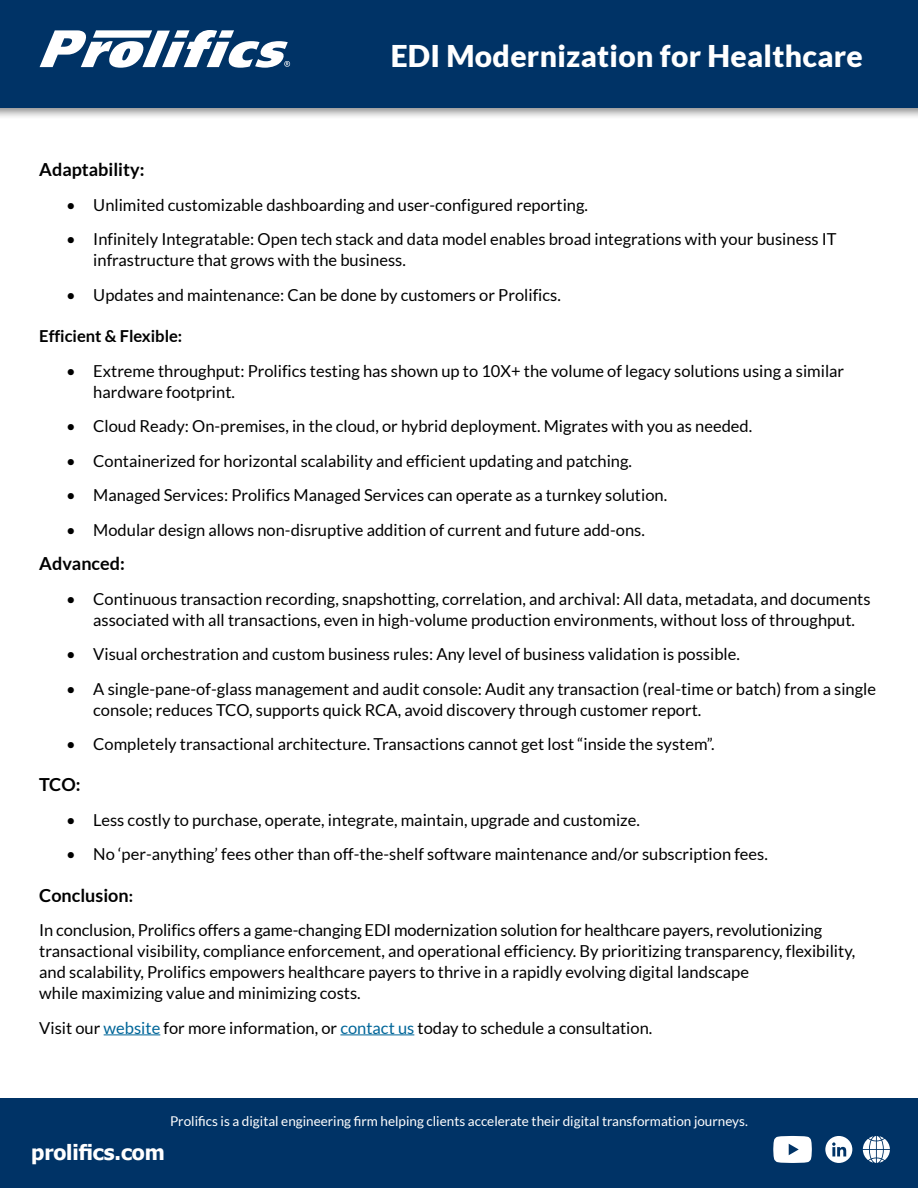
<style>
.page{position:relative;width:918px;height:1188px;background:#fff}
.page>*{position:absolute;margin:0;border:0;box-sizing:border-box;transform-origin:0 0}
.t1{font:900 30px "Lato";letter-spacing:.01em;color:#fff}
.t2{font:700 21px "Tahoma";letter-spacing:-.005em;color:#fff}
.t3{font:700 18px "Lato";color:#000}
.t4{font:16.5px/21px "Lato";color:#000}
.t5{font:700 16.5px "Lato";color:#000}
.t6{font:13.5px "Lato";color:#fff}
.s1{font-size:16.5px}
.s2{color:#069}
</style>
<div class="page">
<hr style="left:104px;top:1034px;width:56px;height:1px;background:#069">
<hr style="left:340px;top:1034px;width:74px;height:1px;background:#069">
<div style="left:0;top:1099px;width:918px;height:89px;background:#036"></div>
<svg style="left:863px;top:1136px;width:27px;height:27px"></svg>
<svg style="left:825px;top:1136px;width:27px;height:27px"></svg>
<svg style="left:773px;top:1136px;width:39px;height:27px"></svg>
<div style="left:0;top:0;width:918px;height:119px;background:#000;opacity:.45"></div>
<div style="left:0;top:0;width:918px;height:107px;background:#036"></div>
<svg style="left:40px;top:30px;width:250px;height:38px"></svg>
<h1 class="t1" style="left:391px;top:38px;width:474px">EDI Modernization for Healthcare</h1>
<p class="t3" style="left:39px;top:160px;width:107px">Adaptability:</p>
<p class="t4" style="left:66px;top:194px;width:523px">• Unlimited customizable dashboarding and user-configured reporting.</p>
<p class="t4" style="left:93px;top:229px;width:745px;text-indent:-27px">• Infinitely Integratable: Open tech stack and data model enables broad integrations with your business IT infrastructure that grows with the business.</p>
<p class="t4" style="left:66px;top:284px;width:496px">• Updates and maintenance: Can be done by customers or Prolifics.</p>
<p class="t5" style="left:39px;top:327px;width:145px">Efficient &amp; Flexible:</p>
<p class="t4" style="left:93px;top:360px;width:752px;text-indent:-27px">• Extreme throughput: Prolifics testing has shown up to 10X+ the volume of legacy solutions using a similar hardware footprint.</p>
<p class="t4" style="left:66px;top:416px;width:688px">• Cloud Ready: On-premises, in the cloud, or hybrid deployment. Migrates with you as needed.</p>
<p class="t4" style="left:66px;top:450px;width:567px">• Containerized for horizontal scalability and efficient updating and patching.</p>
<p class="t4" style="left:66px;top:485px;width:602px">• Managed Services: Prolifics Managed Services can operate as a turnkey solution.</p>
<p class="t4" style="left:66px;top:519px;width:580px">• Modular design allows non-disruptive addition of current and future add-ons.</p>
<p class="t3" style="left:39px;top:553px;width:87px">Advanced:</p>
<p class="t4" style="left:93px;top:588px;width:779px;text-indent:-27px">• Continuous transaction recording, snapshotting, correlation, and archival: All data, metadata, and documents associated with all transactions, even in high-volume production environments, without loss of throughput.</p>
<p class="t4" style="left:66px;top:644px;width:675px">• Visual orchestration and custom business rules: Any level of business validation is possible.</p>
<p class="t4" style="left:93px;top:678px;width:784px;text-indent:-27px">• A single-pane-of-glass management and audit console: Audit any transaction (real-time or batch) from a single console; reduces TCO, supports quick RCA, avoid discovery through customer report.</p>
<p class="t4" style="left:66px;top:734px;width:650px">• Completely transactional architecture. Transactions cannot get lost “inside the system”.</p>
<p class="t3" style="left:39px;top:775px;width:43px">TCO:</p>
<p class="t4" style="left:66px;top:809px;width:575px">• Less costly to purchase, operate, integrate, maintain, upgrade and customize.</p>
<p class="t4" style="left:66px;top:844px;width:703px">• No ‘per-anything’ fees other than off-the-shelf software maintenance and/or subscription fees.</p>
<p class="t3" style="left:39px;top:885px;width:95px">Conclusion<span class="s1">:</span></p>
<p class="t4" style="left:39px;top:920px;width:817px">In conclusion, Prolifics offers a game-changing EDI modernization solution for healthcare payers, revolutionizing transactional visibility, compliance enforcement, and operational efficiency. By prioritizing transparency, flexibility, and scalability, Prolifics empowers healthcare payers to thrive in a rapidly evolving digital landscape<br>while maximizing value and minimizing costs.</p>
<p class="t4" style="left:39px;top:1017px;width:615px">Visit our <span class="s2">website</span> for more information, or <span class="s2">contact us</span> today to schedule a consultation.</p>
<p class="t6" style="left:170px;top:1114px;width:579px">Prolifics is a digital engineering firm helping clients accelerate their digital transformation journeys.</p>
<p class="t2" style="left:31px;top:1138px;width:135px">prolifics.com</p>
</div>
